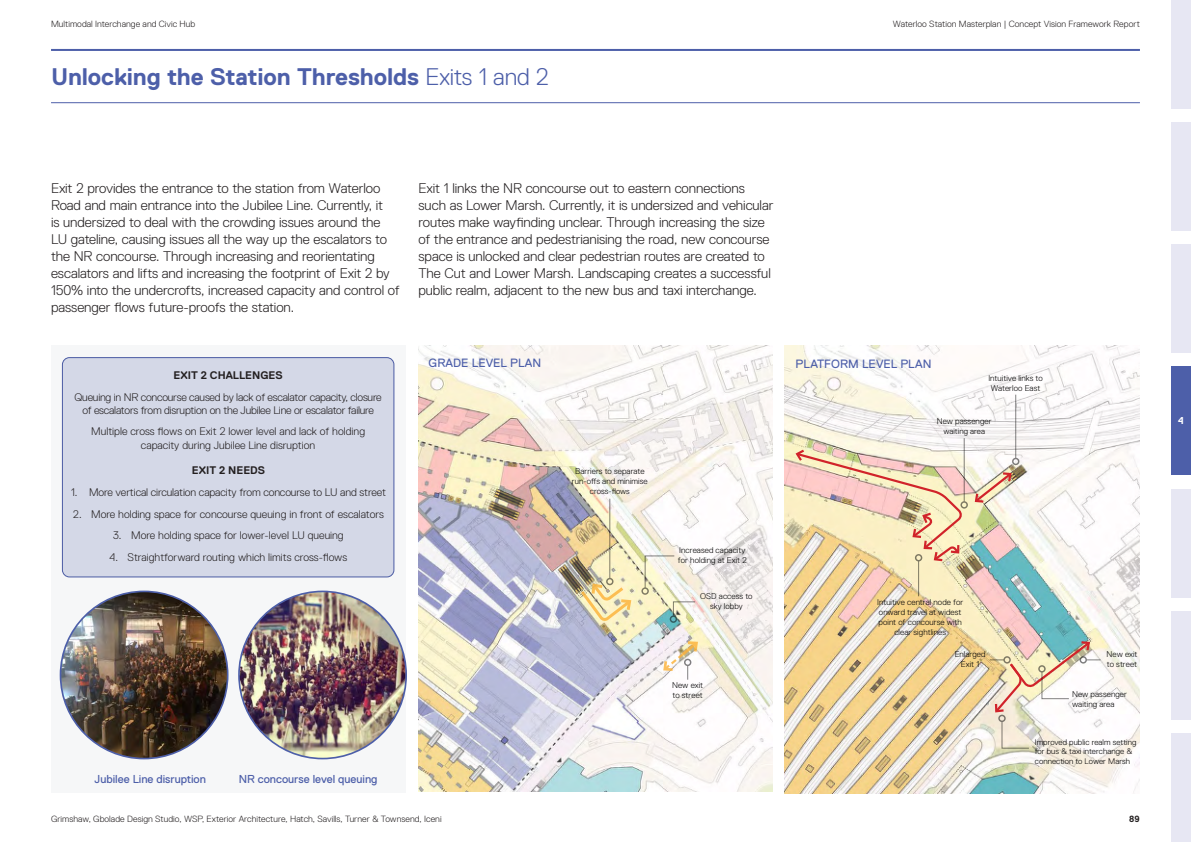
<style>
.page{position:relative;width:1191px;height:842px;background:#fff}
.page>*{position:absolute;margin:0;border:0;box-sizing:border-box;transform-origin:0 0}
.t1{font:700 24px "Replica Std";letter-spacing:-.01em;color:#4d5fa9}
.Body_Text_Rep_Lt_14_17{font:300 14px/17px "Replica Std";letter-spacing:-.005em;color:#231f20}
.t2{font:12px "Replica Std";color:#4d5fa9}
.t3{font:11.5px "Replica Std";letter-spacing:-.005em;color:#4d5fa9}
.TITLE_2{font:300 11px/13.2px "Replica Std";letter-spacing:-.01em;color:#231f20;text-align:center}
.t4{font:700 11px "Replica Std";color:#231f20}
.t5{font:700 10px "Replica Std";color:#fff}
.t6{font:300 9px "Replica Std";letter-spacing:.005em;color:#231f20}
.t7{font:700 9px "Replica Std";color:#231f20}
.t8{font:300 8.3px/10px "Replica Std";letter-spacing:.01em;color:#000}
.t9{font:300 8.2px/9.8px "Replica Std";letter-spacing:.01em;color:#000}
.s1{font-weight:300}
.s2{font-size:8.1px}
</style>
<div class="page">
<div style="left:51px;top:346px;width:355px;height:447px;background:#f6f7f8"></div>
<div style="left:62px;top:358px;width:332px;height:219px;background:#d4d8e7;border-radius:7px"></div>
<div style="left:62px;top:357px;width:332px;height:220px;border:1px solid #4e5fa9;border-radius:7px"></div>
<hr style="left:51px;top:49px;width:1089px;height:2px;background:#4d5fa9">
<hr style="left:51px;top:102px;width:1089px;height:1px;background:#4d5fa9">
<div style="left:1171px;top:0;width:20px;height:108px;background:#e7e7f3"></div>
<div style="left:1171px;top:122px;width:20px;height:109px;background:#e7e7f3"></div>
<div style="left:1171px;top:244px;width:20px;height:109px;background:#e7e7f3"></div>
<div style="left:1171px;top:367px;width:20px;height:108px;background:#4d5fa9"></div>
<div style="left:1171px;top:489px;width:20px;height:108px;background:#e7e7f3"></div>
<div style="left:1171px;top:611px;width:20px;height:109px;background:#e7e7f3"></div>
<div style="left:1171px;top:733px;width:20px;height:109px;background:#e7e7f3"></div>
<img style="left:418px;top:346px;width:355px;height:445px">
<img style="left:785px;top:346px;width:355px;height:447px">
<hr style="left:609px;top:499px;width:1px;height:80px;background:#000">
<div style="left:606px;top:578px;width:7px;height:7px;border:1px solid #000;border-radius:50%"></div>
<svg style="left:580px;top:580px;width:52px;height:42px;background:#e6d7a8"></svg>
<svg style="left:662px;top:640px;width:37px;height:40px"></svg>
<div style="left:684px;top:659px;width:7px;height:7px;border:1px solid #000;border-radius:50%"></div>
<svg style="left:973px;top:471px;width:40px;height:33px"></svg>
<hr style="left:963px;top:438px;width:1px;height:64px;background:#000">
<div style="left:960px;top:501px;width:8px;height:8px;border:1px solid #000;border-radius:50%"></div>
<hr style="left:1015px;top:395px;width:1px;height:63px;background:#000">
<div style="left:1012px;top:458px;width:7px;height:7px;border:1px solid #000;border-radius:50%"></div>
<img style="left:794px;top:448px;width:170px;height:115px">
<svg style="left:672px;top:601px;width:24px;height:16px"></svg>
<div style="left:669px;top:615px;width:8px;height:8px;border:1px solid #000;border-radius:50%"></div>
<svg style="left:644px;top:555px;width:31px;height:34px"></svg>
<div style="left:641px;top:587px;width:8px;height:8px;border:1px solid #000;border-radius:50%"></div>
<svg style="left:1001px;top:721px;width:28px;height:28px"></svg>
<div style="left:998px;top:715px;width:7px;height:7px;border:1px solid #000;border-radius:50%"></div>
<hr style="left:918px;top:561px;width:1px;height:35px;background:#000">
<div style="left:915px;top:554px;width:7px;height:7px;border:1px solid #000;border-radius:50%"></div>
<img style="left:989px;top:640px;width:111px;height:74px">
<div style="left:1003px;top:656px;width:7px;height:8px;border:1px solid #000;border-radius:50%"></div>
<img style="left:239px;top:591px;width:167px;height:167px;border-radius:84px">
<img style="left:60px;top:591px;width:168px;height:167px;border-radius:84px">
<p class="t6" style="left:51px;top:19px;width:146px">Multimodal Interchange and Civic Hub</p>
<h2 class="t1" style="left:51px;top:63px;width:499px">Unlocking the Station Thresholds <span class="s1">Exits 1 and 2</span></h2>
<p class="t6" style="left:893px;top:19px;width:248px">Waterloo Station Masterplan | Concept Vision Framework Report</p>
<p class="Body_Text_Rep_Lt_14_17" style="left:51px;top:180px;width:350px">Exit 2 provides the entrance to the station from Waterloo Road and main entrance into the Jubilee Line. Currently, it<br>is undersized to deal with the crowding issues around the LU gateline, causing issues all the way up the escalators to the NR concourse. Through increasing and reorientating escalators and lifts and increasing the footprint of Exit 2 by 150% into the undercrofts, increased capacity and control of passenger flows future-proofs the station.</p>
<p class="Body_Text_Rep_Lt_14_17" style="left:418px;top:180px;width:356px">Exit 1 links the NR concourse out to eastern connections such as Lower Marsh. Currently, it is undersized and vehicular routes make wayfinding unclear. Through increasing the size of the entrance and pedestrianising the road, new concourse space is unlocked and clear pedestrian routes are created to The Cut and Lower Marsh. Landscaping creates a successful public realm, adjacent to the new bus and taxi interchange.</p>
<h3 class="t4" style="left:174px;top:369px;width:111px">EXIT 2 CHALLENGES</h3>
<p class="TITLE_2" style="left:75px;top:390px;width:309px">Queuing in NR concourse caused by lack of escalator capacity, closure of escalators from disruption on the Jubilee Line or escalator failure</p>
<p class="TITLE_2" style="left:91px;top:425px;width:275px">Multiple cross flows on Exit 2 lower level and lack of holding capacity during Jubilee Line disruption</p>
<h3 class="t4" style="left:192px;top:464px;width:75px">EXIT 2 NEEDS</h3>
<p class="TITLE_2" style="left:71px;top:485px;width:316px">1. More vertical circulation capacity from concourse to LU and street</p>
<p class="TITLE_2" style="left:73px;top:507px;width:312px">2. More holding space for concourse queuing in front of escalators</p>
<p class="TITLE_2" style="left:113px;top:529px;width:232px">3. More holding space for lower-level LU queuing</p>
<p class="TITLE_2" style="left:110px;top:551px;width:239px">4. Straightforward routing which limits cross-flows</p>
<h3 class="t2" style="left:428px;top:356px;width:114px">GRADE LEVEL PLAN</h3>
<p class="t3" style="left:95px;top:772px;width:113px">Jubilee Line disruption</p>
<p class="t3" style="left:239px;top:772px;width:140px">NR concourse level queuing</p>
<p class="t6" style="left:51px;top:814px;width:392px">Grimshaw, Gbolade Design Studio, WSP, Exterior Architecture, Hatch, Savills, Turner &amp; Townsend, Iceni</p>
<p class="t8" style="left:572px;top:466px;width:77px;text-align:center">Barriers to separate run-offs and minimise cross-<span class="s2">flows</span></p>
<p class="t8" style="left:678px;top:545px;width:70px">Increased capacity for holding at Exit 2</p>
<p class="t8" style="left:700px;top:591px;width:54px;text-align:center">OSD access to sky lobby</p>
<p class="t8" style="left:672px;top:680px;width:33px">New exit to street</p>
<h3 class="t2" style="left:795px;top:357px;width:137px">PLATFORM LEVEL PLAN</h3>
<p class="t8" style="left:988px;top:373px;width:56px">Intuitive links to<br>Waterloo East</p>
<p class="t8" style="left:936px;top:416px;width:56px">New passenger</p>
<p class="t9" style="left:943px;top:426px;width:43px">waiting area</p>
<p class="t8" style="left:877px;top:597px;width:88px;text-align:center">Intuitive central node for onward travel at widest point of concourse with clear sightlines</p>
<p class="t8" style="left:954px;top:649px;width:32px;text-align:center">Enlarged<br>Exit 1</p>
<p class="t8" style="left:1106px;top:649px;width:33px">New exit to street</p>
<p class="t8" style="left:1072px;top:689px;width:56px">New passenger waiting area</p>
<p class="t9" style="left:1034px;top:737px;width:103px">Improved public realm setting for bus &amp; taxi interchange &amp; connection to Lower Marsh</p>
<p class="t7" style="left:1129px;top:814px;width:12px">89</p>
<p class="t5" style="left:1178px;top:415px;width:7px">4</p>
</div>
